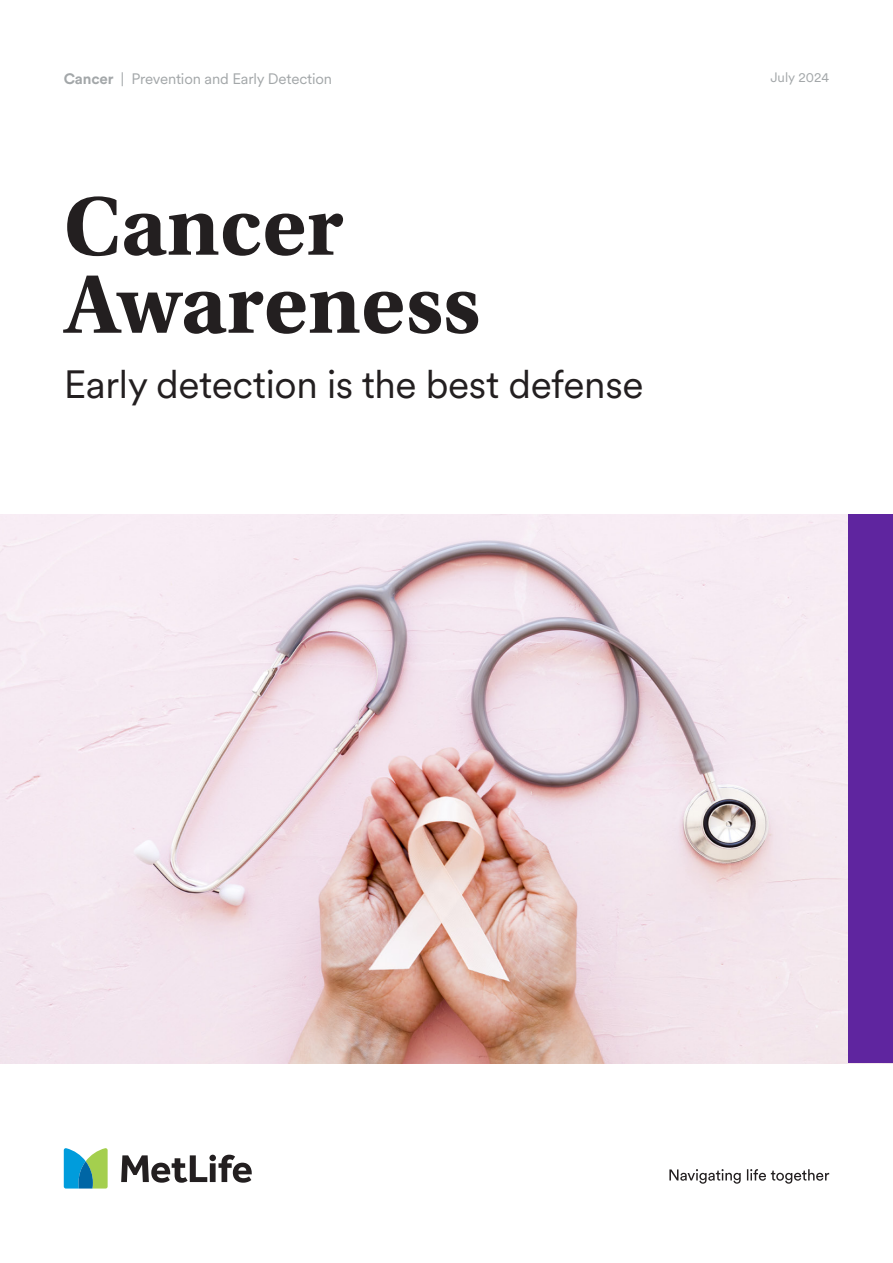
<style>
.page{position:relative;width:893px;height:1263px;background:#fff}
.page>*{position:absolute;margin:0;border:0;box-sizing:border-box;transform-origin:0 0}
.t1{font:700 87px/78px "Utopia Std";color:#231f20}
.t2{font:39px "Met Life Circular";letter-spacing:-.01em;color:#231f20}
.t3{font:15px "Met Life Circular";letter-spacing:-.01em;color:#a3a7a9}
.t4{font:13.5px "Met Life Circular";color:#a3a7a9}
.s1{font-weight:700}
</style>
<div class="page">
<svg style="left:121px;top:1155px;width:131px;height:28px"></svg>
<svg style="left:64px;top:1148px;width:44px;height:40px;background:#5bb2a4"></svg>
<svg style="left:669px;top:1169px;width:72px;height:15px"></svg>
<svg style="left:747px;top:1169px;width:82px;height:15px"></svg>
<img style="left:0;top:514px;width:848px;height:549px">
<div style="left:848px;top:514px;width:45px;height:549px;background:#5f259f"></div>
<p class="t3" style="left:64px;top:68px;width:270px"><span class="s1">Cancer</span> | Prevention and Early Detection</p>
<p class="t4" style="left:770px;top:69px;width:60px">July 2024</p>
<h1 class="t1" style="left:64px;top:188px;width:418px">Cancer<br>Awareness</h1>
<h2 class="t2" style="left:64px;top:358px;width:581px">Early detection is the best defense</h2>
</div>
